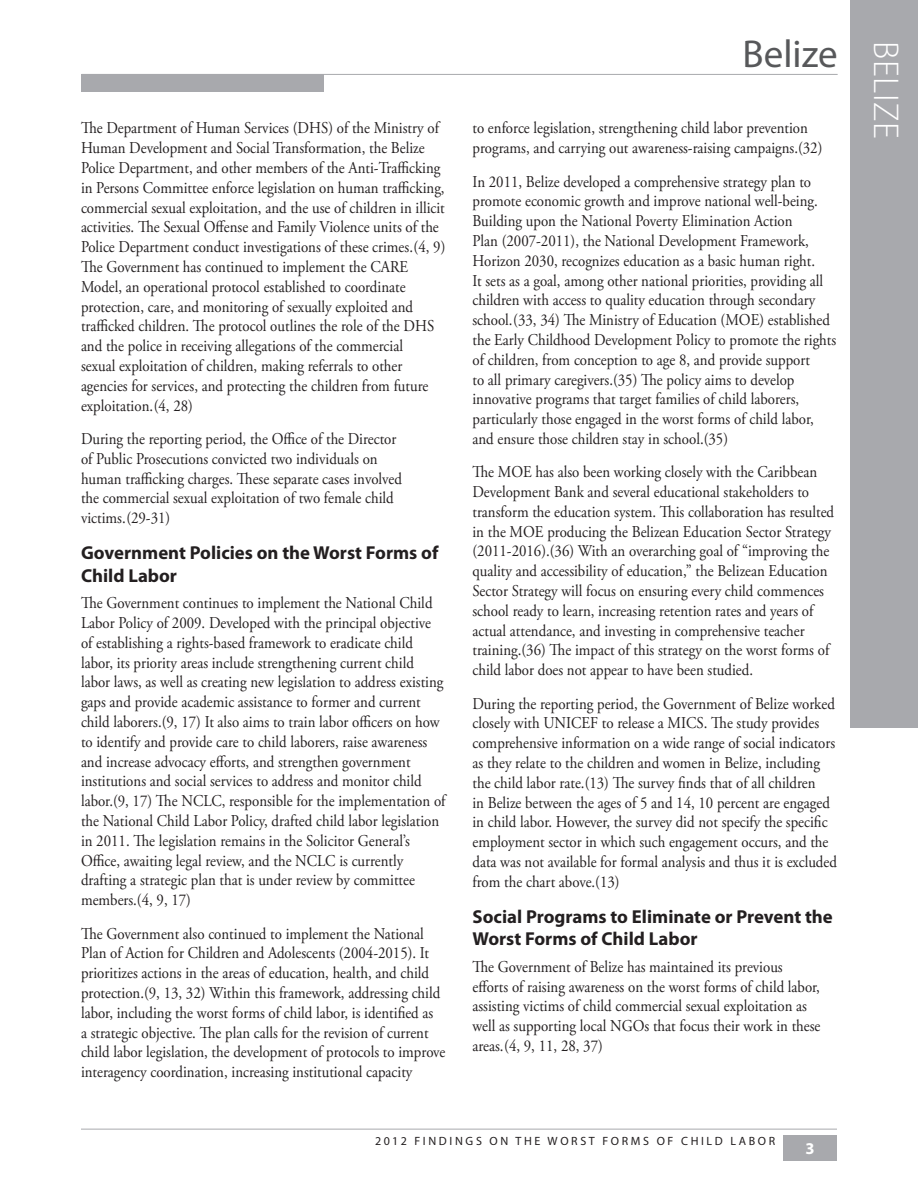
<style>
.page{position:relative;width:918px;height:1188px;background:#fff}
.page>*{position:absolute;margin:0;border:0;box-sizing:border-box;transform-origin:0 0}
.t1{font:39px "Myriad Pro";color:#57585a}
.t2{font:300 36px "Myriad Pro";letter-spacing:.015em;color:#fff}
.t3{font:700 18.75px/22.5px "Myriad Pro";color:#231f20}
.t4{font:16.5px/19.8px "Adobe Garamond Pro";color:#231f20;scale:.9 1}
.t5{font:700 16.5px "Myriad Pro";color:#fff}
.t6{font:12px "Myriad Pro";letter-spacing:.22em;color:#231f20}
</style>
<div class="page">
<div style="left:81px;top:74px;width:243px;height:18px;background:#a8a9ad"></div>
<hr style="left:82px;top:74px;width:756px;height:1px;background:#a8a9ad">
<div style="left:783px;top:1136px;width:54px;height:25px;background:#a8a9ad"></div>
<hr style="left:81px;top:1129px;width:756px;height:1px;background:#a8a9ad">
<div style="left:850px;top:0;width:68px;height:728px;background:#a8a9ad"></div>
<p class="t4" style="left:81px;top:119px;width:406px">The Department of Human Services (DHS) of the Ministry of Human Development and Social Transformation, the Belize Police Department, and other members of the Anti-Trafficking in Persons Committee enforce legislation on human trafficking, commercial sexual exploitation, and the use of children in illicit activities. The Sexual Offense and Family Violence units of the Police Department conduct investigations of these crimes.(4, 9)<br>The Government has continued to implement the CARE Model, an operational protocol established to coordinate protection, care, and monitoring of sexually exploited and trafficked children. The protocol outlines the role of the DHS and the police in receiving allegations of the commercial<br>sexual exploitation of children, making referrals to other agencies for services, and protecting the children from future exploitation.(4, 28)</p>
<p class="t4" style="left:81px;top:429px;width:358px">During the reporting period, the Office of the Director of Public Prosecutions convicted two individuals on human trafficking charges. These separate cases involved the commercial sexual exploitation of two female child victims.(29‑31)</p>
<p class="t3" style="left:81px;top:541px;width:359px">Government Policies on the Worst Forms of<br>Child Labor</p>
<p class="t4" style="left:81px;top:594px;width:407px">The Government continues to implement the National Child Labor Policy of 2009. Developed with the principal objective of establishing a rights-based framework to eradicate child labor, its priority areas include strengthening current child labor laws, as well as creating new legislation to address existing gaps and provide academic assistance to former and current child laborers.(9, 17) It also aims to train labor officers on how to identify and provide care to child laborers, raise awareness and increase advocacy efforts, and strengthen government institutions and social services to address and monitor child labor.(9, 17) The NCLC, responsible for the implementation of the National Child Labor Policy, drafted child labor legislation in 2011. The legislation remains in the Solicitor General’s Office, awaiting legal review, and the NCLC is currently drafting a strategic plan that is under review by committee members.(4, 9, 17)</p>
<p class="t4" style="left:81px;top:924px;width:407px">The Government also continued to implement the National Plan of Action for Children and Adolescents (2004-2015). It prioritizes actions in the areas of education, health, and child protection.(9, 13, 32) Within this framework, addressing child labor, including the worst forms of child labor, is identified as<br>a strategic objective. The plan calls for the revision of current child labor legislation, the development of protocols to improve interagency coordination, increasing institutional capacity</p>
<h1 class="t1" style="left:743px;top:30px;width:97px">BELIZE</h1>
<p class="t4" style="left:473px;top:119px;width:390px">to enforce legislation, strengthening child labor prevention programs, and carrying out awareness-raising campaigns.(32)</p>
<p class="t4" style="left:473px;top:172px;width:406px">In 2011, Belize developed a comprehensive strategy plan to promote economic growth and improve national well-being.<br>Building upon the National Poverty Elimination Action<br>Plan (2007-2011), the National Development Framework, Horizon 2030, recognizes education as a basic human right.<br>It sets as a goal, among other national priorities, providing all children with access to quality education through secondary school.(33, 34) The Ministry of Education (MOE) established the Early Childhood Development Policy to promote the rights of children, from conception to age 8, and provide support<br>to all primary caregivers.(35) The policy aims to develop innovative programs that target families of child laborers, particularly those engaged in the worst forms of child labor, and ensure those children stay in school.(35)</p>
<p class="t4" style="left:473px;top:463px;width:403px">The MOE has also been working closely with the Caribbean Development Bank and several educational stakeholders to transform the education system. This collaboration has resulted in the MOE producing the Belizean Education Sector Strategy (2011-2016).(36) With an overarching goal of “improving the quality and accessibility of education,” the Belizean Education Sector Strategy will focus on ensuring every child commences school ready to learn, increasing retention rates and years of actual attendance, and investing in comprehensive teacher training.(36) The impact of this strategy on the worst forms of child labor does not appear to have been studied.</p>
<p class="t4" style="left:473px;top:694px;width:406px">During the reporting period, the Government of Belize worked closely with UNICEF to release a MICS. The study provides comprehensive information on a wide range of social indicators as they relate to the children and women in Belize, including the child labor rate.(13) The survey finds that of all children<br>in Belize between the ages of 5 and 14, 10 percent are engaged in child labor. However, the survey did not specify the specific employment sector in which such engagement occurs, and the data was not available for formal analysis and thus it is excluded from the chart above.(13)</p>
<p class="t3" style="left:472px;top:905px;width:362px">Social Programs to Eliminate or Prevent the<br>Worst Forms of Child Labor</p>
<p class="t4" style="left:472px;top:957px;width:388px">The Government of Belize has maintained its previous efforts of raising awareness on the worst forms of child labor, assisting victims of child commercial sexual exploitation as well as supporting local NGOs that focus their work in these areas.(4, 9, 11, 28, 37)</p>
<p class="t6" style="left:375px;top:1133px;width:402px">2012 FINDINGS ON THE WORST FORMS OF CHILD LABOR</p>
<p class="t5" style="left:805px;top:1138px;width:11px">3</p>
<h2 class="t2" style="left:906px;top:41px;width:100px;rotate:90deg">BELIZE</h2>
</div>
